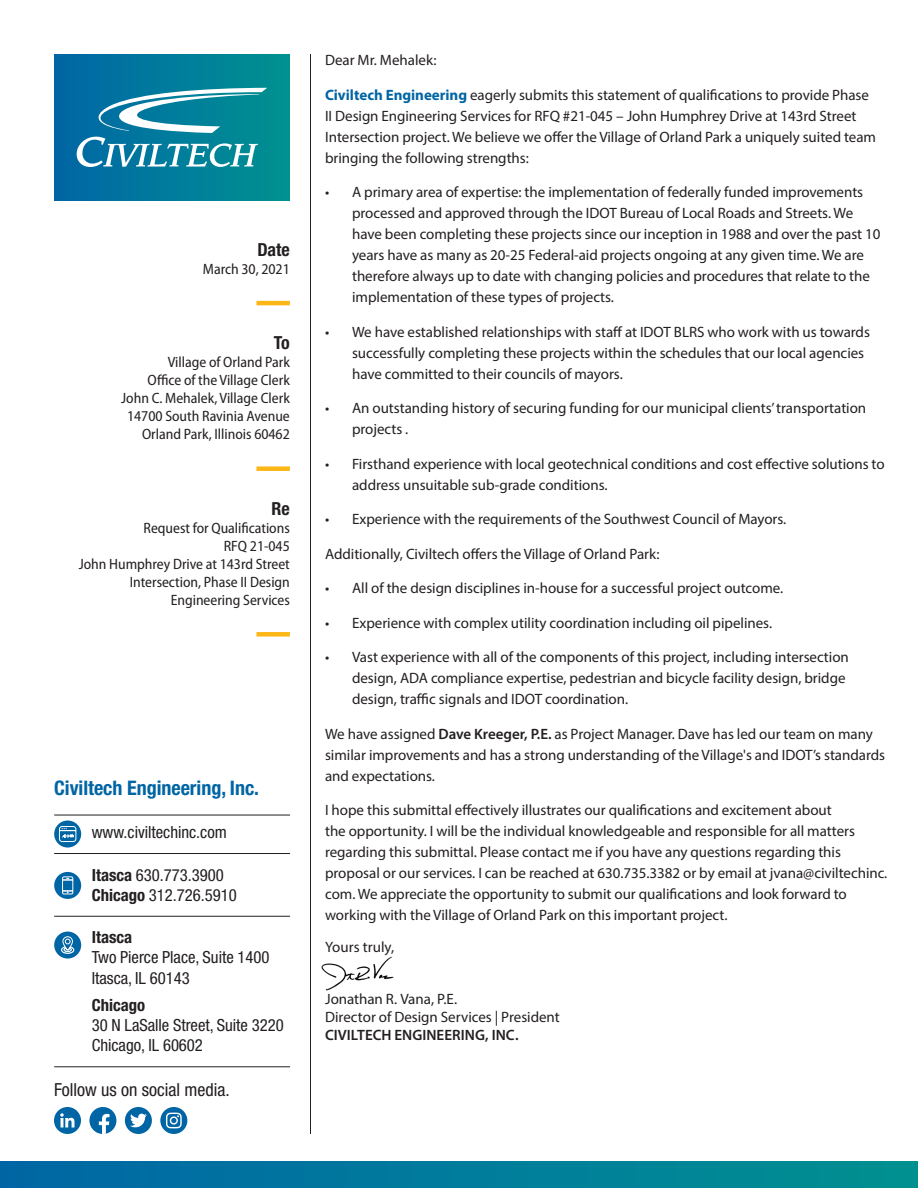
<style>
.page{position:relative;width:918px;height:1188px;background:#fff}
.page>*{position:absolute;margin:0;border:0;box-sizing:border-box;transform-origin:0 0}
.t1{font:700 condensed 20.1px "Helvetica Neue LT Std";color:#0065a4}
.t2{font:condensed 18px "Helvetica Neue LT Std";color:#231f20}
.t3{font:700 condensed 18px "Helvetica Neue LT Std";color:#231f20}
.t4{font:condensed 16.8px/20.1px "Helvetica Neue LT Std";color:#231f20}
.t5{font:700 condensed 16.8px "Helvetica Neue LT Std";color:#231f20}
.t6{font:15px/21px "Myriad Pro";color:#231f20}
.t7{font:semi-condensed 15px/18px "Myriad Pro";color:#231f20;text-align:right}
.t8{font:600 15px "Myriad Pro";letter-spacing:.005em;color:#231f20}
.s1{font-weight:700}
.s2{font-weight:700;color:#0065a4}
.s3{font-weight:600}
</style>
<div class="page">
<div style="left:0;top:1161px;width:918px;height:27px;background:linear-gradient(to right,#0066a5,#009191)"></div>
<div style="left:54px;top:54px;width:236px;height:147px;background:linear-gradient(to right,#0066a5,#009191)"></div>
<svg style="left:77px;top:88px;width:190px;height:79px"></svg>
<hr style="left:310px;top:54px;width:1px;height:1080px;background:#231f20">
<hr style="left:256px;top:301px;width:34px;height:4px;background:#fcb615">
<div style="left:256px;top:466px;width:34px;height:5px;background:#fcb615"></div>
<div style="left:256px;top:632px;width:34px;height:5px;background:#fcb615"></div>
<hr style="left:54px;top:815px;width:236px;height:1px;background:#231f20">
<hr style="left:54px;top:853px;width:236px;height:1px;background:#231f20">
<hr style="left:54px;top:916px;width:236px;height:1px;background:#231f20">
<hr style="left:54px;top:1066px;width:236px;height:1px;background:#231f20">
<div style="left:54px;top:872px;width:27px;height:27px;background:#0065a4;border-radius:50%"></div>
<div style="left:62px;top:880px;width:11px;height:11px;border:1px solid #fff"></div>
<svg style="left:62px;top:876px;width:12px;height:5px"></svg>
<svg style="left:62px;top:890px;width:12px;height:5px"></svg>
<div style="left:54px;top:821px;width:27px;height:27px;background:#0065a4;border-radius:50%"></div>
<svg style="left:59px;top:826px;width:18px;height:16px"></svg>
<div style="left:54px;top:932px;width:27px;height:27px;background:#0065a4;border-radius:50%"></div>
<svg style="left:61px;top:936px;width:14px;height:18px"></svg>
<div style="left:54px;top:1107px;width:27px;height:27px;background:#0065a4;border-radius:50%"></div>
<svg style="left:60px;top:1113px;width:14px;height:14px"></svg>
<div style="left:89px;top:1107px;width:27px;height:27px;background:#0065a4;border-radius:50%"></div>
<svg style="left:99px;top:1114px;width:11px;height:20px"></svg>
<div style="left:125px;top:1107px;width:27px;height:27px;background:#0065a4;border-radius:50%"></div>
<svg style="left:130px;top:1114px;width:17px;height:13px"></svg>
<svg style="left:160px;top:1107px;width:27px;height:27px"></svg>
<svg style="left:166px;top:1113px;width:16px;height:15px"></svg>
<img style="left:321px;top:956px;width:72px;height:35px">
<p class="t3" style="left:257px;top:239px;width:34px">Date</p>
<p class="t7" style="left:203px;top:260px;width:88px">March 30, 2021</p>
<p class="t3" style="left:274px;top:332px;width:17px">To</p>
<p class="t7" style="left:121px;top:353px;width:170px">Village of Orland Park<br>Office of the Village Clerk<br>John C. Mehalek, Village Clerk<br>14700 South Ravinia Avenue<br>Orland Park, Illinois 60462</p>
<p class="t3" style="left:272px;top:498px;width:20px">Re</p>
<p class="t7" style="left:79px;top:519px;width:213px">Request for Qualifications<br>RFQ 21-045<br>John Humphrey Drive at 143rd Street<br>Intersection, Phase II Design<br>Engineering Services</p>
<h1 class="t1" style="left:54px;top:776px;width:206px">Civiltech Engineering, Inc.</h1>
<p class="t4" style="left:92px;top:822px;width:136px">www.civiltechinc.com</p>
<p class="t4" style="left:92px;top:865px;width:147px"><span class="s1">Itasca</span> 630.773.3900<br><span class="s1">Chicago</span> 312.726.5910</p>
<p class="t5" style="left:92px;top:927px;width:42px">Itasca</p>
<p class="t4" style="left:92px;top:947px;width:179px">Two Pierce Place, Suite 1400<br>Itasca, IL 60143</p>
<p class="t5" style="left:92px;top:995px;width:55px">Chicago</p>
<p class="t4" style="left:92px;top:1015px;width:193px">30 N LaSalle Street, Suite 3220<br>Chicago, IL 60602</p>
<p class="t2" style="left:54px;top:1079px;width:177px">Follow us on social media.</p>
<p class="t6" style="left:325px;top:49px;width:113px">Dear Mr. Mehalek:</p>
<p class="t6" style="left:325px;top:84px;width:553px"><span class="s2">Civiltech Engineering</span> eagerly submits this statement of qualifications to provide Phase II Design Engineering Services for RFQ #21-045 – John Humphrey Drive at 143rd Street Intersection project. We believe we offer the Village of Orland Park a uniquely suited team bringing the following strengths:</p>
<p class="t6" style="left:352px;top:181px;width:530px;text-indent:-27px">• A primary area of expertise: the implementation of federally funded improvements processed and approved through the IDOT Bureau of Local Roads and Streets. We have been completing these projects since our inception in 1988 and over the past 10 years have as many as 20-25 Federal-aid projects ongoing at any given time. We are therefore always up to date with changing policies and procedures that relate to the implementation of these types of projects.</p>
<p class="t6" style="left:352px;top:321px;width:519px;text-indent:-27px">• We have established relationships with staff at IDOT BLRS who work with us towards successfully completing these projects within the schedules that our local agencies have committed to their councils of mayors.</p>
<p class="t6" style="left:352px;top:397px;width:516px;text-indent:-27px">• An outstanding history of securing funding for our municipal clients’ transportation projects .</p>
<p class="t6" style="left:352px;top:453px;width:534px;text-indent:-27px">• Firsthand experience with local geotechnical conditions and cost effective solutions to address unsuitable sub-grade conditions.</p>
<p class="t6" style="left:325px;top:508px;width:463px">• Experience with the requirements of the Southwest Council of Mayors.</p>
<p class="t6" style="left:325px;top:543px;width:336px">Additionally, Civiltech offers the Village of Orland Park:</p>
<p class="t6" style="left:325px;top:577px;width:460px">• All of the design disciplines in-house for a successful project outcome.</p>
<p class="t6" style="left:325px;top:612px;width:449px">• Experience with complex utility coordination including oil pipelines.</p>
<p class="t6" style="left:352px;top:646px;width:498px;text-indent:-27px">• Vast experience with all of the components of this project, including intersection design, ADA compliance expertise, pedestrian and bicycle facility design, bridge design, traffic signals and IDOT coordination.</p>
<p class="t6" style="left:325px;top:723px;width:562px">We have assigned <span class="s3">Dave Kreeger, P.E.</span> as Project Manager. Dave has led our team on many similar improvements and has a strong understanding of the Village's and IDOT’s standards and expectations.</p>
<p class="t6" style="left:325px;top:799px;width:564px">I hope this submittal effectively illustrates our qualifications and excitement about<br>the opportunity. I will be the individual knowledgeable and responsible for all matters regarding this submittal. Please contact me if you have any questions regarding this proposal or our services. I can be reached at 630.735.3382 or by email at jvana@civiltechinc. com. We appreciate the opportunity to submit our qualifications and look forward to working with the Village of Orland Park on this important project.</p>
<p class="t6" style="left:325px;top:936px;width:71px">Yours truly,</p>
<p class="t6" style="left:325px;top:989px;width:236px;line-height:18px">Jonathan R. Vana, P.E.<br>Director of Design Services | President</p>
<p class="t8" style="left:325px;top:1025px;width:195px">CIVILTECH ENGINEERING, INC.</p>
</div>
